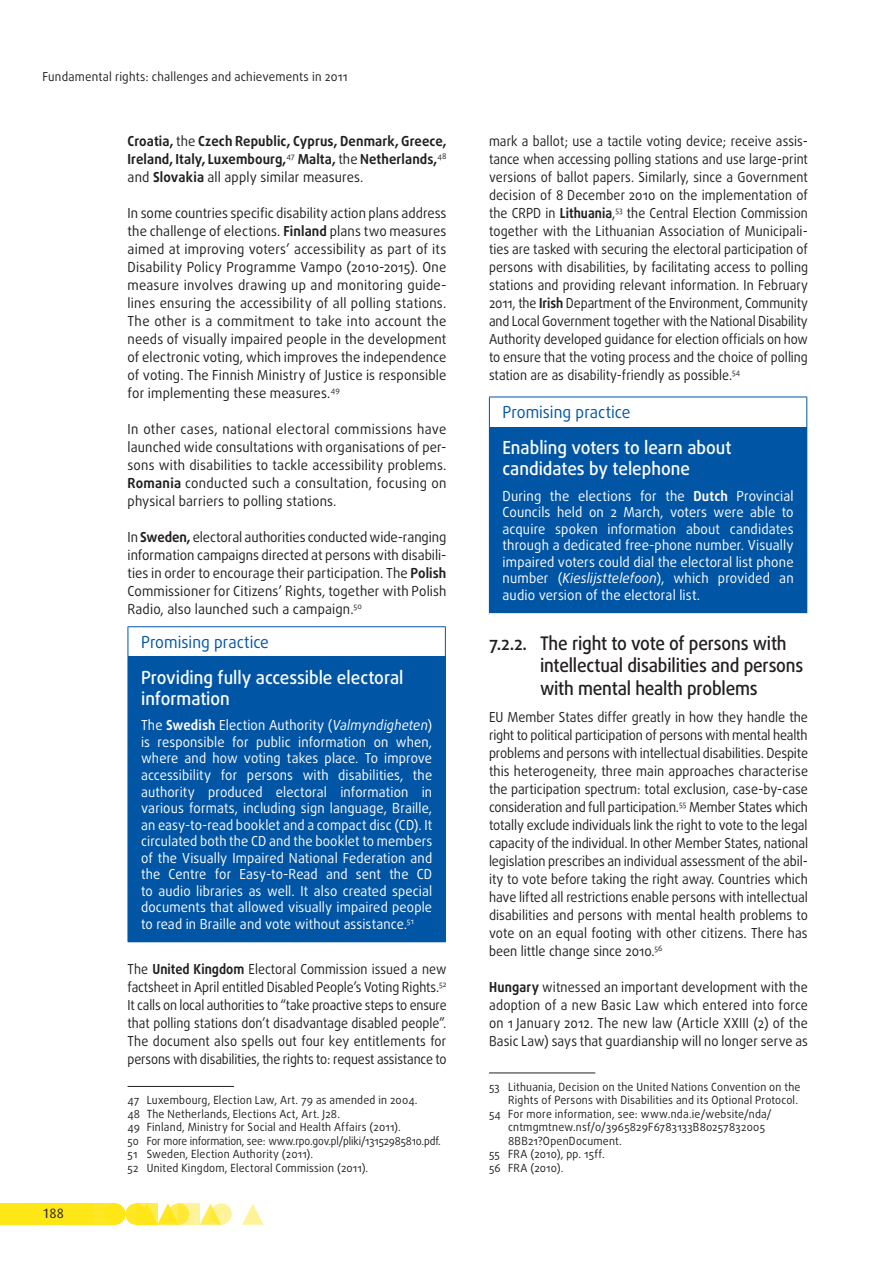
<style>
.page{position:relative;width:893px;height:1263px;background:#fff}
.page>*{position:absolute;margin:0;border:0;box-sizing:border-box;transform-origin:0 0}
.t1{font:500 18.75px/22.5px "Daxline Pro";letter-spacing:-.01em;color:#231f20;scale:.92 1}
.t2{font:500 18px/21.6px "Daxline Pro";letter-spacing:-.005em;color:#fff;scale:.95 1}
.t3{font:16.5px "Daxline Pro";color:#0155a5;scale:.95 1}
.t4{font:13.8px/18px "Daxline Pro";letter-spacing:.01em;color:#231f20;text-align:justify;scale:.91 1}
.t5{font:13.8px/18px "Daxline Pro";letter-spacing:.01em;color:#231f20;text-align:justify;scale:.95 1}
.t6{font:13.8px/18px "Daxline Pro";letter-spacing:.01em;color:#231f20;text-align:justify;scale:.92 1}
.t7{font:13.8px/16.5px "Daxline Pro";letter-spacing:.01em;color:#fff;text-align:justify;scale:.94 1}
.t8{font:13.8px/16.5px "Daxline Pro";letter-spacing:.01em;color:#fff;text-align:justify;scale:.95 1}
.t9{font:700 13.8px/18px "Daxline Pro";letter-spacing:.01em;color:#231f20;text-align:justify;scale:.95 1}
.t10{font:13.5px "Dax";color:#231f20}
.t11{font:12.3px "Daxline Pro";letter-spacing:.015em;color:#231f20;scale:.95 1}
.t12{font:11.25px/13.5px "Daxline Pro";letter-spacing:.02em;color:#231f20;scale:.95 1}
.s1{font-weight:400}
.s2{font-weight:700}
.s3{font-style:italic}
</style>
<div class="page">
<div style="left:0;top:1203px;width:94px;height:22px;background:#ffe616"></div>
<svg style="left:125px;top:1203px;width:22px;height:22px"></svg>
<div style="left:94px;top:1203px;width:21px;height:22px;background:#ffe724"></div>
<svg style="left:200px;top:1203px;width:18px;height:22px"></svg>
<svg style="left:242px;top:1203px;width:21px;height:22px"></svg>
<div style="left:104px;top:1203px;width:21px;height:22px;background:#ffe616;border-radius:50%"></div>
<svg style="left:157px;top:1203px;width:18px;height:22px"></svg>
<svg style="left:168px;top:1203px;width:21px;height:22px"></svg>
<svg style="left:210px;top:1203px;width:22px;height:22px"></svg>
<svg style="left:136px;top:1203px;width:21px;height:22px"></svg>
<svg style="left:179px;top:1203px;width:21px;height:22px"></svg>
<div style="left:128px;top:657px;width:317px;height:285px;background:#0155a5"></div>
<hr style="left:128px;top:626px;width:318px;height:1px;background:#0155a5">
<hr style="left:128px;top:627px;width:1px;height:30px;background:#0155a5">
<hr style="left:445px;top:627px;width:1px;height:30px;background:#0155a5">
<hr style="left:445px;top:657px;width:1px;height:284px;background:#0155a5">
<hr style="left:128px;top:941px;width:318px;height:1px;background:#0155a5">
<hr style="left:128px;top:1086px;width:106px;height:1px;background:#231f20">
<div style="left:489px;top:427px;width:318px;height:186px;background:#0155a5"></div>
<hr style="left:489px;top:397px;width:318px;height:1px;background:#0155a5">
<hr style="left:489px;top:397px;width:1px;height:30px;background:#0155a5">
<hr style="left:806px;top:397px;width:1px;height:30px;background:#0155a5">
<hr style="left:489px;top:1072px;width:106px;height:1px;background:#231f20">
<p class="t11" style="left:43px;top:68px;width:323px">Fundamental rights: challenges and achievements in 2011</p>
<p class="t10" style="left:43px;top:1206px;width:23px">188</p>
<p class="t9" style="left:128px;top:132px;width:337px">Croatia, <span class="s1">the</span> Czech Republic, Cyprus, Denmark, Greece, Ireland, Italy, Luxembourg,<sup>47</sup> Malta, <span class="s1">the</span> Netherlands,<sup>48 </sup><span class="s1">and</span> Slovakia <span class="s1">all apply similar measures.</span></p>
<p class="t5" style="left:128px;top:204px;width:337px">In some countries specific disability action plans address the challenge of elections. <span class="s2">Finland</span> plans two measures aimed at improving voters’ accessibility as part of its Disability Policy Programme Vampo (2010-2015). One measure involves drawing up and monitoring guide‑ lines ensuring the accessibility of all polling stations.<br>The other is a commitment to take into account the needs of visually impaired people in the development of electronic voting, which improves the independence of voting. The Finnish Ministry of Justice is responsible for implementing these measures.<sup>49</sup></p>
<p class="t5" style="left:128px;top:420px;width:337px">In other cases, national electoral commissions have launched wide consultations with organisations of per‑ sons with disabilities to tackle accessibility problems.<br><span class="s2">Romania</span> conducted such a consultation, focusing on physical barriers to polling stations.</p>
<p class="t5" style="left:128px;top:528px;width:337px">In <span class="s2">Sweden,</span> electoral authorities conducted wide‑ranging information campaigns directed at persons with disabili‑ ties in order to encourage their participation. The <span class="s2">Polish </span>Commissioner for Citizens’ Rights, together with Polish Radio, also launched such a campaign.<sup>50</sup></p>
<p class="t3" style="left:141px;top:631px;width:136px">Promising practice</p>
<h2 class="t2" style="left:141px;top:666px;width:278px">Providing fully accessible electoral information</h2>
<p class="t7" style="left:141px;top:717px;width:311px">The <span class="s2">Swedish</span> Election Authority (<span class="s3">Valmyndigheten</span>) is responsible for public information on when, where and how voting takes place. To improve accessibility for persons with disabilities, the authority produced electoral information in various formats, including sign language, Braille, an easy‑to‑read booklet and a compact disc (CD). It circulated both the CD and the booklet to members of the Visually Impaired National Federation and the Centre for Easy‑to‑Read and sent the CD to audio libraries as well. It also created special documents that allowed visually impaired people to read in Braille and vote without assistance.<sup>51</sup></p>
<p class="t4" style="left:128px;top:960px;width:352px">The <span class="s2">United Kingdom</span> Electoral Commission issued a new factsheet in April entitled Disabled People’s Voting Rights.<sup>52<br></sup>It calls on local authorities to “take proactive steps to ensure that polling stations don’t disadvantage disabled people”.<br>The document also spells out four key entitlements for persons with disabilities, the rights to: request assistance to</p>
<p class="t12" style="left:128px;top:1093px;width:331px">47 Luxembourg, Election Law, Art. 79 as amended in 2004.<br>48 The Netherlands, Elections Act, Art. J28.<br>49 Finland, Ministry for Social and Health Affairs (2011).<br>50 For more information, see: www.rpo.gov.pl/pliki/13152985810.pdf.<br>51 Sweden, Election Authority (2011).<br>52 United Kingdom, Electoral Commission (2011).</p>
<p class="t4" style="left:489px;top:132px;width:352px">mark a ballot; use a tactile voting device; receive assis‑ tance when accessing polling stations and use large‑print versions of ballot papers. Similarly, since a Government decision of 8 December 2010 on the implementation of the CRPD in <span class="s2">Lithuania</span>,<sup>53</sup> the Central Election Commission together with the Lithuanian Association of Municipali‑ ties are tasked with securing the electoral participation of persons with disabilities, by facilitating access to polling stations and providing relevant information. In February 2011, the <span class="s2">Irish</span> Department of the Environment, Community and Local Government together with the National Disability Authority developed guidance for election officials on how to ensure that the voting process and the choice of polling station are as disability‑friendly as possible.<sup>54</sup></p>
<p class="t3" style="left:502px;top:402px;width:136px">Promising practice</p>
<h2 class="t2" style="left:502px;top:437px;width:242px">Enabling voters to learn about candidates by telephone</h2>
<p class="t8" style="left:502px;top:487px;width:308px">During the elections for the <span class="s2">Dutch</span> Provincial Councils held on 2 March, voters were able to acquire spoken information about candidates through a dedicated free‑phone number. Visually impaired voters could dial the electoral list phone number (<span class="s3">Kieslijsttelefoon</span>), which provided an audio version of the electoral list.</p>
<h1 class="t1" style="left:540px;top:632px;width:288px;text-indent:-51px">7.2.2.The right to vote of persons with intellectual disabilities and persons with mental health problems</h1>
<p class="t6" style="left:489px;top:708px;width:348px">EU Member States differ greatly in how they handle the right to political participation of persons with mental health problems and persons with intellectual disabilities. Despite this heterogeneity, three main approaches characterise the participation spectrum: total exclusion, case‑by‑case consideration and full participation.<sup>55</sup> Member States which totally exclude individuals link the right to vote to the legal capacity of the individual. In other Member States, national legislation prescribes an individual assessment of the abil‑ ity to vote before taking the right away. Countries which have lifted all restrictions enable persons with intellectual disabilities and persons with mental health problems to vote on an equal footing with other citizens. There has been little change since 2010.<sup>56</sup></p>
<p class="t6" style="left:489px;top:978px;width:348px"><span class="s2">Hungary</span> witnessed an important development with the adoption of a new Basic Law which entered into force on 1 January 2012. The new law (Article XXIII (2) of the Basic Law) says that guardianship will no longer serve as</p>
<p class="t12" style="left:489px;top:1080px;width:329px">53 Lithuania, Decision on the United Nations Convention on the</p>
<p class="t12" style="left:508px;top:1093px;width:307px">Rights of Persons with Disabilities and its Optional Protocol.</p>
<p class="t12" style="left:489px;top:1107px;width:299px">54 For more information, see: www.nda.ie/website/nda/</p>
<p class="t12" style="left:508px;top:1120px;width:272px">cntmgmtnew.nsf/0/3965829F6783133B80257832005</p>
<p class="t12" style="left:508px;top:1134px;width:121px">8BB21?OpenDocument.</p>
<p class="t12" style="left:489px;top:1147px;width:123px">55 FRA (2010), pp. 15ff.</p>
<p class="t12" style="left:489px;top:1161px;width:80px">56 FRA (2010).</p>
</div>
